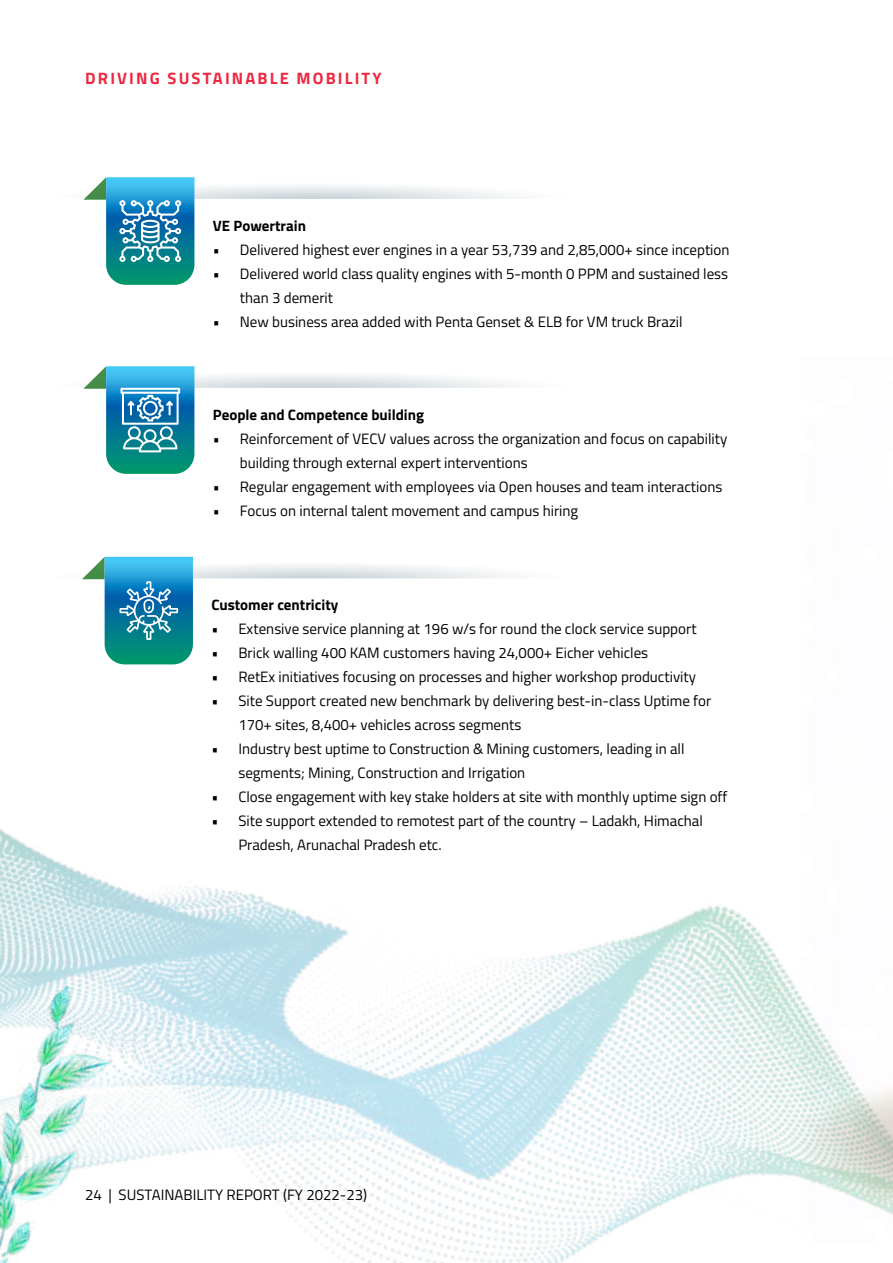
<style>
.page{position:relative;width:893px;height:1263px;background:#fff}
.page>*{position:absolute;margin:0;border:0;box-sizing:border-box;transform-origin:0 0}
.t1{font:700 16.5px "Titillium Web";letter-spacing:.13em;color:#ed2840}
.t2{font:15px/24px "Titillium Web";color:#000}
.t3{font:700 15px "Titillium Web";color:#000}
</style>
<div class="page">
<img style="left:0;top:664px;width:893px;height:599px">
<img style="left:0;top:983px;width:155px;height:280px">
<img style="left:0;top:1082px;width:38px;height:181px">
<svg style="left:83px;top:177px;width:432px;height:108px"></svg>
<svg style="left:83px;top:366px;width:432px;height:108px"></svg>
<svg style="left:82px;top:557px;width:431px;height:107px"></svg>
<p class="t1" style="left:85px;top:65px;width:298px">DRIVING SUSTAINABLE MOBILITY</p>
<p class="t3" style="left:213px;top:214px;width:95px">VE Powertrain</p>
<p class="t2" style="left:213px;top:237px;width:518px">• Delivered highest ever engines in a year 53,739 and 2,85,000+ since inception</p>
<p class="t2" style="left:240px;top:261px;width:490px;text-indent:-27px">• Delivered world class quality engines with 5-month 0 PPM and sustained less than 3 demerit</p>
<p class="t2" style="left:213px;top:309px;width:471px">• New business area added with Penta Genset &amp; ELB for VM truck Brazil</p>
<p class="t3" style="left:213px;top:403px;width:213px">People and Competence building</p>
<p class="t2" style="left:240px;top:426px;width:489px;text-indent:-27px">• Reinforcement of VECV values across the organization and focus on capability building through external expert interventions</p>
<p class="t2" style="left:213px;top:474px;width:511px">• Regular engagement with employees via Open houses and team interactions</p>
<p class="t2" style="left:213px;top:498px;width:367px">• Focus on internal talent movement and campus hiring</p>
<p class="t3" style="left:211px;top:593px;width:128px">Customer centricity</p>
<p class="t2" style="left:211px;top:616px;width:487px">• Extensive service planning at 196 w/s for round the clock service support</p>
<p class="t2" style="left:211px;top:640px;width:438px">• Brick walling 400 KAM customers having 24,000+ Eicher vehicles</p>
<p class="t2" style="left:211px;top:664px;width:486px">• RetEx initiatives focusing on processes and higher workshop productivity</p>
<p class="t2" style="left:238px;top:688px;width:474px;text-indent:-27px">• Site Support created new benchmark by delivering best-in-class Uptime for<br>170+ sites, 8,400+ vehicles across segments</p>
<p class="t2" style="left:238px;top:736px;width:448px;text-indent:-27px">• Industry best uptime to Construction &amp; Mining customers, leading in all segments; Mining, Construction and Irrigation</p>
<p class="t2" style="left:211px;top:784px;width:518px">• Close engagement with key stake holders at site with monthly uptime sign off</p>
<p class="t2" style="left:238px;top:808px;width:466px;text-indent:-27px">• Site support extended to remotest part of the country – Ladakh, Himachal<br>Pradesh, Arunachal Pradesh etc.</p>
<p class="t2" style="left:85px;top:1182px;width:284px">24 | SUSTAINABILITY REPORT (FY 2022-23)</p>
</div>
